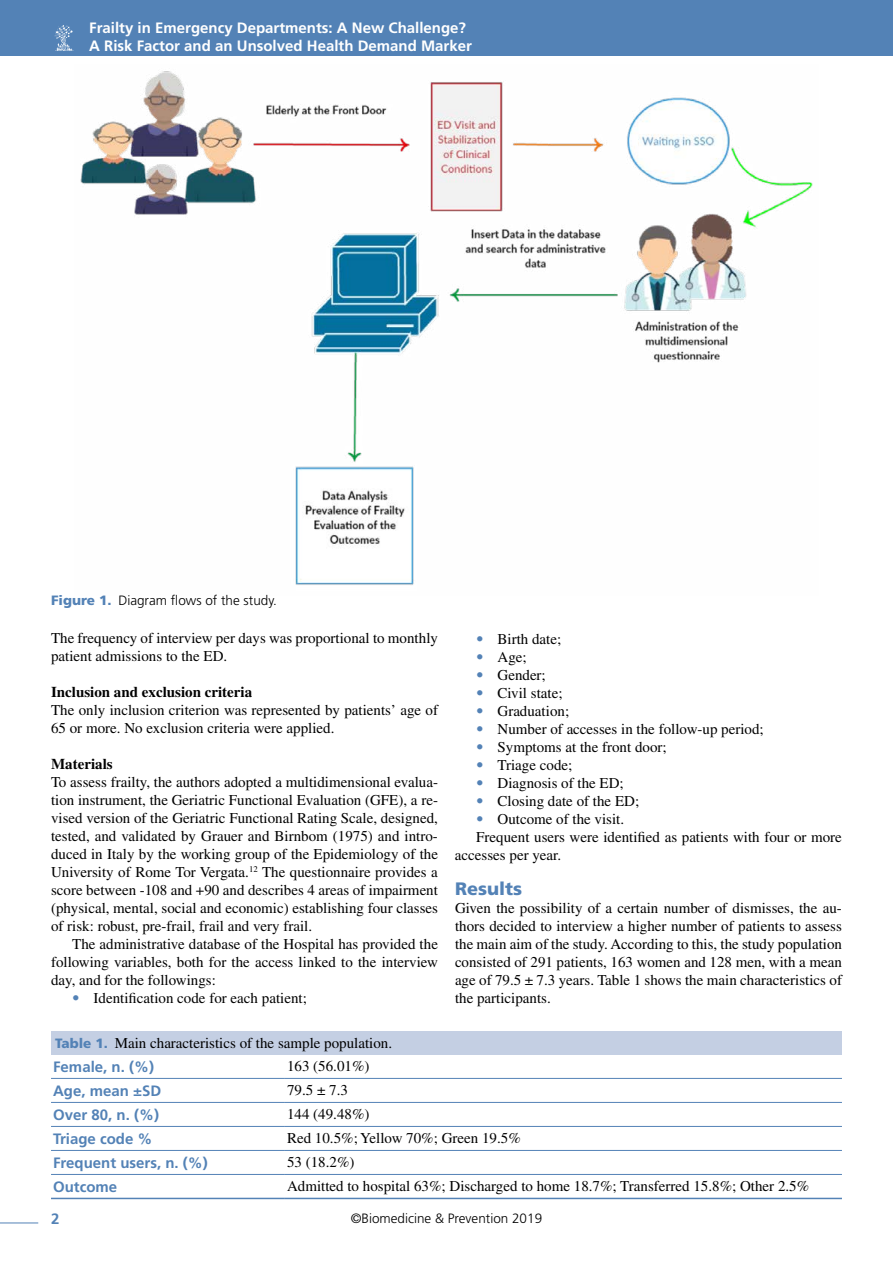
<style>
.page{position:relative;width:893px;height:1263px;background:#fff}
.page>*{position:absolute;margin:0;border:0;box-sizing:border-box;transform-origin:0 0}
.t1{font:900 18px "Frutiger LT Std";color:#5382b6}
.t2{font:15px/18px "Times LT Std";color:#000;text-align:justify}
.t3{font:700 15px/18px "Frutiger LT Std";color:#fff}
.t4{font:700 15px "Frutiger LT Std";color:#5382b6}
.t5{font:700 15px "Times LT Std";color:#000}
.t6{font:300 13.5px "Frutiger LT Std";color:#000}
.s1{font-weight:900;color:#5382b6}
.s2{font-family:"Frutiger LT Std";font-weight:700;color:#5382b6}
.s3{font-family:"Frutiger LT Std";font-weight:900;font-size:13.5px;color:#5382b6}
</style>
<div class="page">
<div style="left:0;top:0;width:893px;height:55px;background:#5382b6"></div>
<svg style="left:55px;top:25px;width:19px;height:26px"></svg>
<hr style="left:0;top:1222px;width:38px;height:1px;background:#5382b6">
<img style="left:80px;top:71px;width:733px;height:514px">
<div style="left:51px;top:1031px;width:791px;height:23px;background:#c4cfe3"></div>
<hr style="left:51px;top:1078px;width:234px;height:1px;background:#5382b6">
<hr style="left:285px;top:1078px;width:557px;height:1px;background:#5382b6">
<hr style="left:51px;top:1102px;width:234px;height:1px;background:#5382b6">
<hr style="left:285px;top:1102px;width:557px;height:1px;background:#5382b6">
<hr style="left:51px;top:1126px;width:234px;height:1px;background:#5382b6">
<hr style="left:285px;top:1126px;width:557px;height:1px;background:#5382b6">
<hr style="left:51px;top:1150px;width:234px;height:1px;background:#5382b6">
<hr style="left:285px;top:1150px;width:557px;height:1px;background:#5382b6">
<hr style="left:51px;top:1198px;width:234px;height:1px;background:#5382b6">
<hr style="left:285px;top:1198px;width:557px;height:1px;background:#5382b6">
<hr style="left:51px;top:1174px;width:234px;height:1px;background:#5382b6">
<hr style="left:285px;top:1174px;width:557px;height:1px;background:#5382b6">
<p class="t3" style="left:89px;top:18px;width:384px">Frailty in Emergency Departments: A New Challenge?<br>A Risk Factor and an Unsolved Health Demand Marker</p>
<p class="t6" style="left:51px;top:593px;width:227px"><span class="s1">Figure 1.</span> Diagram flows of the study.</p>
<p class="t2" style="left:51px;top:629px;width:388px">The frequency of interview per days was proportional to monthly patient admissions to the ED.</p>
<p class="t5" style="left:51px;top:683px;width:203px">Inclusion and exclusion criteria</p>
<p class="t2" style="left:51px;top:701px;width:388px">The only inclusion criterion was represented by patients’ age of<br>65 or more. No exclusion criteria were applied.</p>
<p class="t5" style="left:51px;top:755px;width:63px">Materials</p>
<p class="t2" style="left:51px;top:773px;width:388px">To assess frailty, the authors adopted a multidimensional evalua&shy;tion instrument, the Geriatric Functional Evaluation (GFE), a re&shy;vised version of the Geriatric Functional Rating Scale, designed, tested, and validated by Grauer and Birnbom (1975) and intro&shy;duced in Italy by the working group of the Epidemiology of the University of Rome Tor Vergata.<sup>12</sup> The questionnaire provides a score between -108 and +90 and describes 4 areas of impairment (physical, mental, social and economic) establishing four classes of risk: robust, pre-frail, frail and very frail.</p>
<p class="t2" style="left:51px;top:935px;width:388px;text-indent:21px">The administrative database of the Hospital has provided the following variables, both for the access linked to the interview day, and for the followings:</p>
<p class="t2" style="left:72px;top:989px;width:236px"><span class="s2">•</span> Identification code for each patient;</p>
<p class="t2" style="left:476px;top:630px;width:87px"><span class="s2">•</span> Birth date;</p>
<p class="t2" style="left:476px;top:648px;width:52px"><span class="s2">•</span> Age;</p>
<p class="t2" style="left:476px;top:666px;width:71px"><span class="s2">•</span> Gender;</p>
<p class="t2" style="left:476px;top:684px;width:88px"><span class="s2">•</span> Civil state;</p>
<p class="t2" style="left:476px;top:702px;width:94px"><span class="s2">•</span> Graduation;</p>
<p class="t2" style="left:476px;top:720px;width:289px"><span class="s2">•</span> Number of accesses in the follow-up period;</p>
<p class="t2" style="left:476px;top:738px;width:192px"><span class="s2">•</span> Symptoms at the front door;</p>
<p class="t2" style="left:476px;top:756px;width:98px"><span class="s2">•</span> Triage code;</p>
<p class="t2" style="left:476px;top:774px;width:149px"><span class="s2">•</span> Diagnosis of the ED;</p>
<p class="t2" style="left:476px;top:792px;width:164px"><span class="s2">•</span> Closing date of the ED;</p>
<p class="t2" style="left:476px;top:810px;width:149px"><span class="s2">•</span> Outcome of the visit.</p>
<p class="t2" style="left:476px;top:828px;width:367px">Frequent users were identified as patients with four or more</p>
<p class="t2" style="left:455px;top:846px;width:108px">accesses per year.</p>
<p class="t1" style="left:455px;top:878px;width:69px">Results</p>
<p class="t2" style="left:455px;top:899px;width:388px">Given the possibility of a certain number of dismisses, the au&shy;thors decided to interview a higher number of patients to assess the main aim of the study. According to this, the study population consisted of 291 patients, 163 women and 128 men, with a mean age of 79.5 ± 7.3 years. Table 1 shows the main characteristics of the participants.</p>
<p class="t2" style="left:55px;top:1034px;width:338px"><span class="s3">Table 1.</span> Main characteristics of the sample population.</p>
<p class="t4" style="left:53px;top:1058px;width:102px">Female, n. (%)</p>
<p class="t2" style="left:287px;top:1057px;width:84px">163 (56.01%)</p>
<p class="t4" style="left:53px;top:1082px;width:110px">Age, mean ±SD</p>
<p class="t2" style="left:287px;top:1081px;width:62px">79.5 ± 7.3</p>
<p class="t4" style="left:53px;top:1106px;width:107px">Over 80, n. (%)</p>
<p class="t2" style="left:287px;top:1105px;width:84px">144 (49.48%)</p>
<p class="t4" style="left:53px;top:1130px;width:101px">Triage code %</p>
<p class="t2" style="left:287px;top:1129px;width:235px">Red 10.5%; Yellow 70%; Green 19.5%</p>
<p class="t4" style="left:53px;top:1154px;width:156px">Frequent users, n. (%)</p>
<p class="t2" style="left:287px;top:1153px;width:69px">53 (18.2%)</p>
<p class="t4" style="left:53px;top:1178px;width:66px">Outcome</p>
<p class="t2" style="left:287px;top:1177px;width:524px">Admitted to hospital 63%; Discharged to home 18.7%; Transferred 15.8%; Other 2.5%</p>
<p class="t4" style="left:51px;top:1210px;width:10px">2</p>
<p class="t6" style="left:351px;top:1210px;width:193px">©Biomedicine &amp; Prevention 2019</p>
</div>
